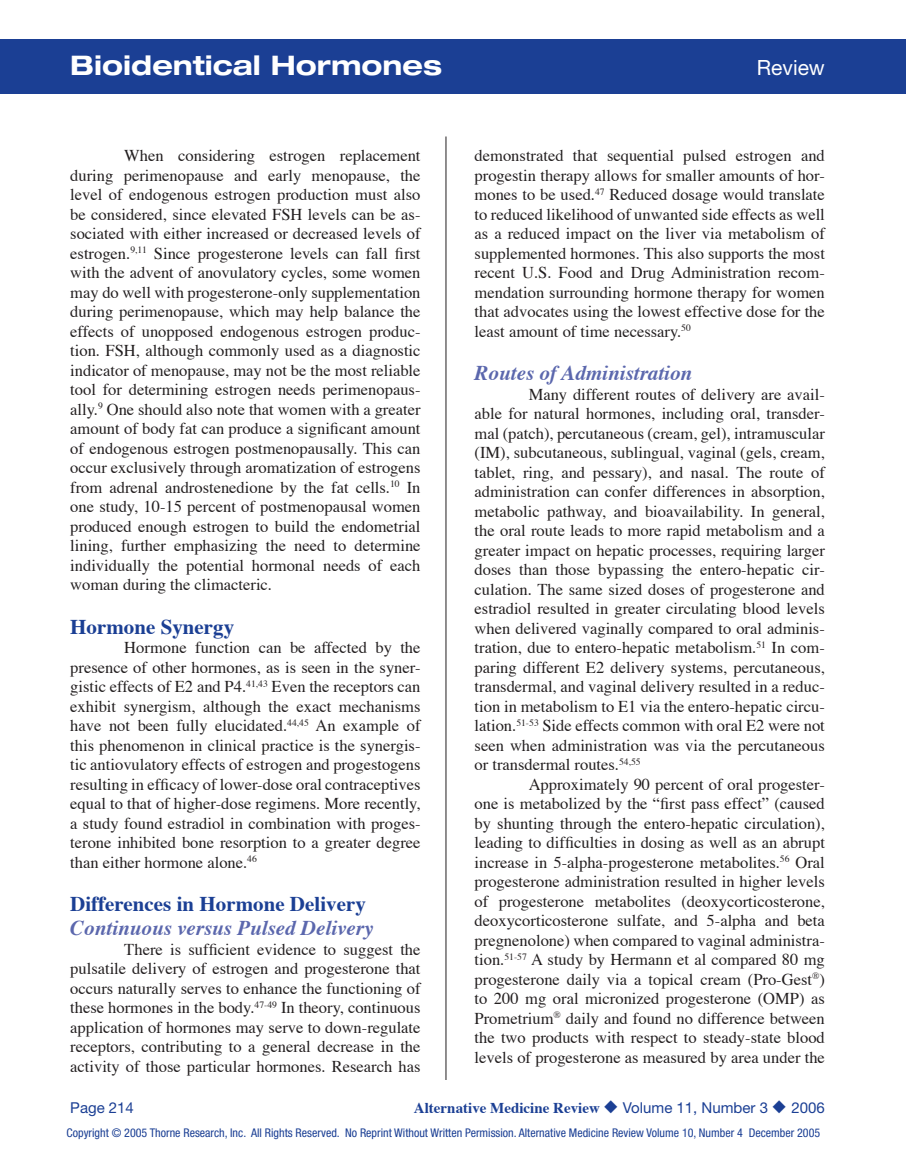
<style>
.page{position:relative;width:906px;height:1161px;background:#fff}
.page>*{position:absolute;margin:0;border:0;box-sizing:border-box;transform-origin:0 0}
.t1{font:700 expanded 27px "Helvetica Neue";color:#fff}
.t2{font:italic 700 21px "Times";color:#5b67ad}
.t3{font:700 21px "Times";color:#1b3f94}
.t4{font:21px "Helvetica Neue";color:#fff}
.t5{font:16.5px/19.5px "Times";color:#231f20;text-align:justify}
.t6{font:700 15px "Times";color:#1b3f94}
.t7{font:15px "Helvetica Neue";color:#1b3f94}
.t8{font:condensed 12px "Helvetica Neue";color:#1b3f94}
.s1{font-family:"Helvetica Neue";font-weight:400}
</style>
<div class="page">
<div style="left:0;top:39px;width:905px;height:55px;background:#1b3f94"></div>
<hr style="left:445px;top:136px;width:1px;height:944px;background:#231f20">
<hr style="left:905px;top:39px;width:1px;height:55px;background:#1b3f94">
<h1 class="t1" style="left:70px;top:48px;width:373px">Bioidentical Hormones</h1>
<p class="t4" style="left:756px;top:55px;width:70px">Review</p>
<p class="t5" style="left:70px;top:147px;width:351px;text-indent:54px">When considering estrogen replacement during perimenopause and early menopause, the level of endogenous estrogen production must also be considered, since elevated FSH levels can be as&shy;sociated with either increased or decreased levels of estrogen.<sup>9,11</sup> Since progesterone levels can fall first with the advent of anovulatory cycles, some women may do well with progesterone-only supplementation during perimenopause, which may help balance the effects of unopposed endogenous estrogen produc&shy;tion. FSH, although commonly used as a diagnostic indicator of menopause, may not be the most reliable tool for determining estrogen needs perimenopaus&shy;ally.<sup>9</sup> One should also note that women with a greater amount of body fat can produce a significant amount of endogenous estrogen postmenopausally. This can occur exclusively through aromatization of estrogens from adrenal androstenedione by the fat cells.<sup>10</sup> In one study, 10-15 percent of postmenopausal women produced enough estrogen to build the endometrial lining, further emphasizing the need to determine individually the potential hormonal needs of each woman during the climacteric.</p>
<p class="t3" style="left:70px;top:613px;width:165px">Hormone Synergy</p>
<p class="t5" style="left:70px;top:639px;width:351px;text-indent:54px">Hormone function can be affected by the presence of other hormones, as is seen in the syner&shy;gistic effects of E2 and P4.<sup>41,43</sup> Even the receptors can exhibit synergism, although the exact mechanisms have not been fully elucidated.<sup>44,45</sup> An example of this phenomenon in clinical practice is the synergis&shy;tic antiovulatory effects of estrogen and progestogens resulting in efficacy of lower-dose oral contraceptives equal to that of higher-dose regimens. More recently, a study found estradiol in combination with proges&shy;terone inhibited bone resorption to a greater degree than either hormone alone.<sup>46</sup></p>
<p class="t3" style="left:70px;top:890px;width:297px">Differences in Hormone Delivery</p>
<p class="t2" style="left:70px;top:915px;width:304px">Continuous versus Pulsed Delivery</p>
<p class="t5" style="left:70px;top:941px;width:351px;text-indent:54px">There is sufficient evidence to suggest the pulsatile delivery of estrogen and progesterone that occurs naturally serves to enhance the functioning of these hormones in the body.<sup>47-49</sup> In theory, continuous application of hormones may serve to down-regulate receptors, contributing to a general decrease in the activity of those particular hormones. Research has</p>
<p class="t5" style="left:474px;top:147px;width:351px">demonstrated that sequential pulsed estrogen and progestin therapy allows for smaller amounts of hor&shy;mones to be used.<sup>47</sup> Reduced dosage would translate to reduced likelihood of unwanted side effects as well as a reduced impact on the liver via metabolism of supplemented hormones. This also supports the most recent U.S. Food and Drug Administration recom&shy;mendation surrounding hormone therapy for women that advocates using the lowest effective dose for the least amount of time necessary.<sup>50</sup></p>
<p class="t2" style="left:474px;top:360px;width:219px">Routes of Administration</p>
<p class="t5" style="left:474px;top:386px;width:351px;text-indent:54px">Many different routes of delivery are avail&shy;able for natural hormones, including oral, transder&shy;mal (patch), percutaneous (cream, gel), intramuscular (IM), subcutaneous, sublingual, vaginal (gels, cream, tablet, ring, and pessary), and nasal. The route of administration can confer differences in absorption, metabolic pathway, and bioavailability. In general, the oral route leads to more rapid metabolism and a greater impact on hepatic processes, requiring larger doses than those bypassing the entero-hepatic cir&shy;culation. The same sized doses of progesterone and estradiol resulted in greater circulating blood levels when delivered vaginally compared to oral adminis&shy;tration, due to entero-hepatic metabolism.<sup>51</sup> In com&shy;paring different E2 delivery systems, percutaneous, transdermal, and vaginal delivery resulted in a reduc&shy;tion in metabolism to E1 via the entero-hepatic circu&shy;lation.<sup>51-53</sup> Side effects common with oral E2 were not seen when administration was via the percutaneous or transdermal routes.<sup>54,55</sup></p>
<p class="t5" style="left:474px;top:776px;width:351px;text-indent:54px">Approximately 90 percent of oral progester&shy;one is metabolized by the “first pass effect” (caused by shunting through the entero-hepatic circulation), leading to difficulties in dosing as well as an abrupt increase in 5-alpha-progesterone metabolites.<sup>56</sup> Oral progesterone administration resulted in higher levels of progesterone metabolites (deoxycorticosterone, deoxycorticosterone sulfate, and 5-alpha and beta pregnenolone) when compared to vaginal administra&shy;tion.<sup>51-57</sup> A study by Hermann et al compared 80 mg progesterone daily via a topical cream (Pro-Gest<sup>®</sup>) to 200 mg oral micronized progesterone (OMP) as Prometrium<sup>®</sup> daily and found no difference between the two products with respect to steady-state blood levels of progesterone as measured by area under the</p>
<p class="t7" style="left:70px;top:1099px;width:65px">Page 214</p>
<p class="t6" style="left:414px;top:1098px;width:412px">Alternative Medicine Review ◆ <span class="s1">Volume 11, Number 3</span> ◆ <span class="s1">2006</span></p>
<p class="t8" style="left:67px;top:1126px;width:754px">Copyright © 2005 Thorne Research, Inc. All Rights Reserved. No Reprint Without Written Permission. Alternative Medicine Review Volume 10, Number 4 December 2005</p>
</div>
